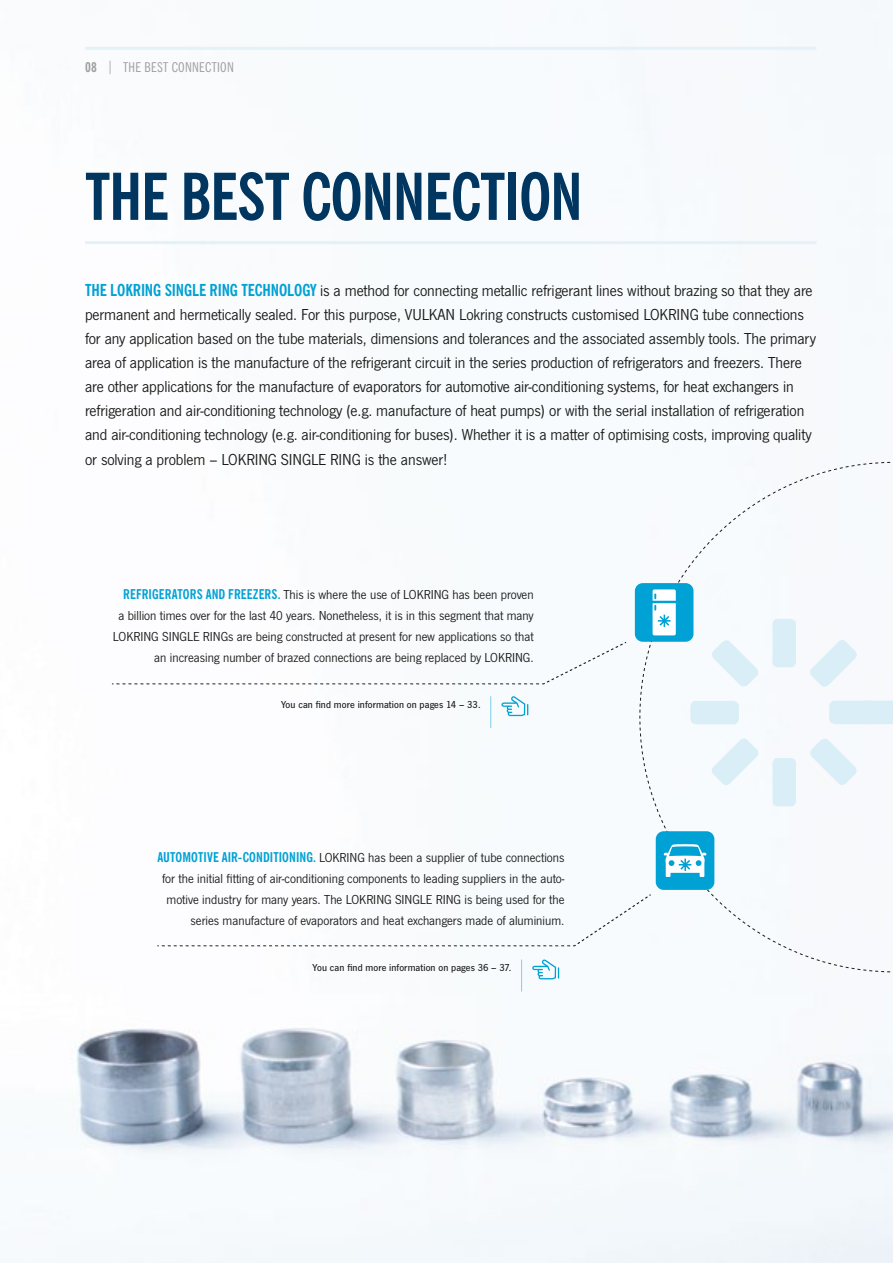
<style>
.page{position:relative;width:893px;height:1263px;background:#fff}
.page>*{position:absolute;margin:0;border:0;box-sizing:border-box;transform-origin:0 0}
.t1{font:700 condensed 64.5px "News Gothic BT";letter-spacing:-.02em;color:#00365f}
.t2{font:16.5px/24px "News Gothic T";letter-spacing:-.005em;color:#1a1a18}
.t3{font:13.5px/21px "News Gothic T";color:#1a1a18;text-align:right}
.t4{font:condensed 13.5px "News Gothic BT";letter-spacing:.02em;color:#9c9d9d}
.t5{font:500 10.5px "News Gothic T";letter-spacing:.01em;color:#1a1a18}
.s1{font-weight:700}
.s2{font-family:"News Gothic BT";font-weight:700;font-stretch:condensed;color:#00a1d4}
</style>
<div class="page">
<img style="left:75px;top:0;width:818px;height:1263px">
<svg style="left:639px;top:462px;width:254px;height:511px"></svg>
<svg style="left:96px;top:641px;width:546px;height:44px"></svg>
<svg style="left:138px;top:894px;width:532px;height:52px"></svg>
<div style="left:656px;top:831px;width:58px;height:59px;background:#00a1d4;border-radius:8px"></div>
<div style="left:690px;top:701px;width:49px;height:23px;background:#d9eef6;border-radius:6px"></div>
<div style="left:772px;top:758px;width:24px;height:48px;background:#d9eef6;border-radius:5px"></div>
<div style="left:772px;top:619px;width:24px;height:48px;background:#d9eef6;border-radius:5px"></div>
<svg style="left:710px;top:638px;width:50px;height:51px"></svg>
<svg style="left:808px;top:619px;width:85px;height:187px"></svg>
<svg style="left:710px;top:736px;width:50px;height:51px"></svg>
<div style="left:635px;top:583px;width:58px;height:59px;background:#00a1d4;border-radius:8px"></div>
<svg style="left:653px;top:589px;width:23px;height:46px"></svg>
<svg style="left:663px;top:844px;width:44px;height:33px"></svg>
<hr style="left:490px;top:696px;width:1px;height:32px;background:#00a1d4">
<svg style="left:501px;top:696px;width:27px;height:20px"></svg>
<hr style="left:521px;top:959px;width:1px;height:32px;background:#00a1d4">
<svg style="left:532px;top:959px;width:27px;height:20px"></svg>
<hr style="left:85px;top:241px;width:731px;height:3px;background:#e2f2f8">
<hr style="left:85px;top:47px;width:731px;height:3px;background:#e2f2f8">
<p class="t4" style="left:85px;top:59px;width:150px"><span class="s1">08</span> | THE BEST CONNECTION</p>
<h1 class="t1" style="left:85px;top:157px;width:499px">THE BEST CONNECTION</h1>
<p class="t2" style="left:85px;top:279px;width:732px"><span class="s2">THE LOKRING SINGLE RING TECHNOLOGY</span> is a method for connecting metallic refrigerant lines without brazing so that they are permanent and hermetically sealed. For this purpose, VULKAN Lokring constructs customised LOKRING tube connections for any application based on the tube materials, dimensions and tolerances and the associated assembly tools. The primary area of application is the manufacture of the refrigerant circuit in the series production of refrigerators and freezers. There are other applications for the manufacture of evaporators for automotive air-conditioning systems, for heat exchangers in refrigeration and air-conditioning technology (e.g. manufacture of heat pumps) or with the serial installation of refrigeration and air-conditioning technology (e.g. air-conditioning for buses). Whether it is a matter of optimising costs, improving quality or solving a problem – LOKRING SINGLE RING is the answer!</p>
<p class="t3" style="left:113px;top:584px;width:422px"><span class="s2">REFRIGERATORS AND FREEZERS.</span> This is where the use of LOKRING has been proven<br>a billion times over for the last 40 years. Nonetheless, it is in this segment that many LOKRING SINGLE RINGs are being constructed at present for new applications so that an increasing number of brazed connections are being replaced by LOKRING.</p>
<p class="t5" style="left:281px;top:698px;width:201px">You can find more information on pages 14 – 33.</p>
<p class="t3" style="left:157px;top:847px;width:409px"><span class="s2">AUTOMOTIVE AIR-CONDITIONING.</span> LOKRING has been a supplier of tube connections for the initial fitting of air-conditioning components to leading suppliers in the auto&shy;motive industry for many years. The LOKRING SINGLE RING is being used for the series manufacture of evaporators and heat exchangers made of aluminium.</p>
<p class="t5" style="left:313px;top:961px;width:200px">You can find more information on pages 36 – 37.</p>
</div>
